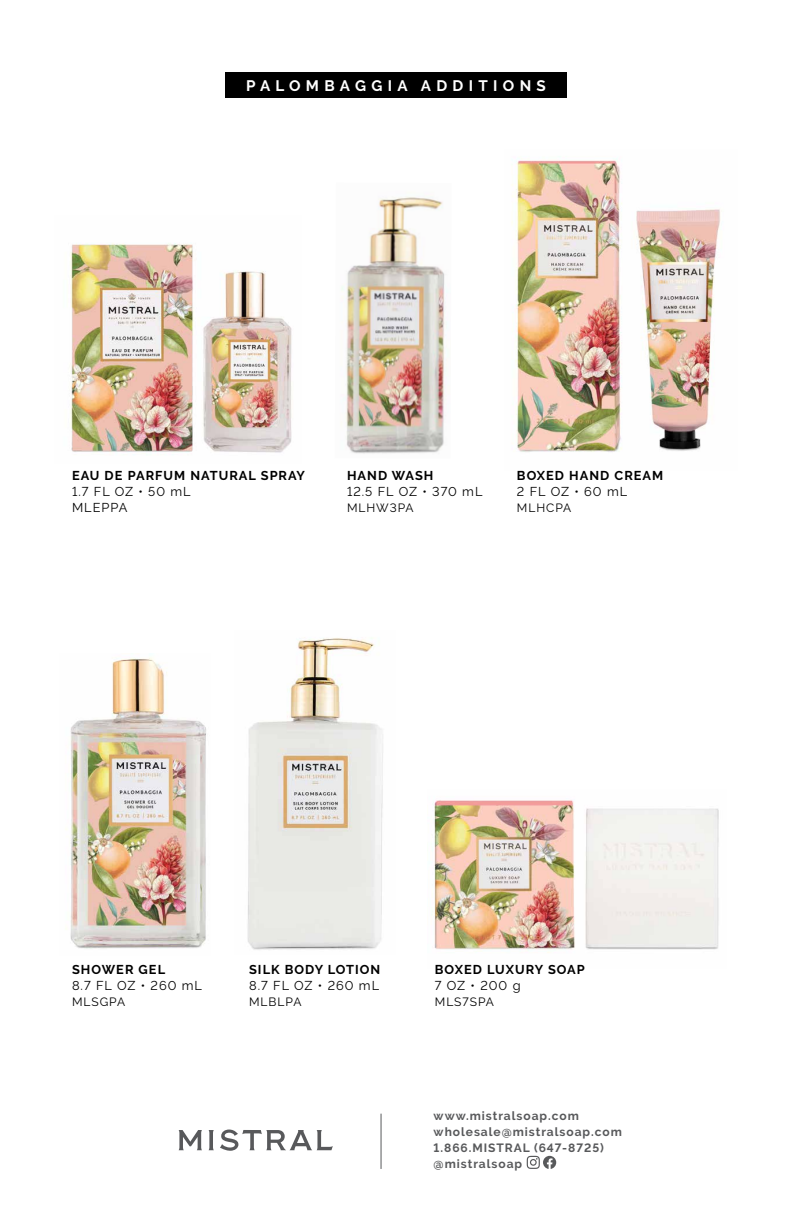
<style>
.page{position:relative;width:792px;height:1224px;background:#fff}
.page>*{position:absolute;margin:0;border:0;box-sizing:border-box;transform-origin:0 0}
.t1{font:700 15.2px "Raleway";letter-spacing:.35em;color:#fff}
.t2{font:700 12.8px "Raleway";letter-spacing:.08em;color:#000}
.t3{font:12.8px/16px "Raleway";letter-spacing:.08em;color:#000}
.t4{font:700 12px/16px "Raleway";letter-spacing:.08em;color:#58595b}
.t5{font:12px "Raleway";letter-spacing:.08em;color:#000}
</style>
<div class="page">
<div style="left:225px;top:72px;width:342px;height:26px;background:#000"></div>
<img style="left:70px;top:243px;width:222px;height:212px">
<img style="left:341px;top:197px;width:107px;height:257px">
<img style="left:66px;top:657px;width:140px;height:292px">
<img style="left:247px;top:637px;width:136px;height:313px">
<img style="left:512px;top:158px;width:209px;height:294px">
<img style="left:434px;top:800px;width:285px;height:153px">
<hr style="left:381px;top:1114px;width:1px;height:55px;background:#58595b">
<svg style="left:179px;top:1130px;width:23px;height:20px"></svg>
<svg style="left:209px;top:1130px;width:5px;height:20px"></svg>
<svg style="left:220px;top:1130px;width:113px;height:21px"></svg>
<svg style="left:527px;top:1156px;width:29px;height:13px"></svg>
<p class="t1" style="left:246px;top:77px;width:301px">PALOMBAGGIA ADDITIONS</p>
<p class="t2" style="left:72px;top:468px;width:235px">EAU DE PARFUM NATURAL SPRAY</p>
<p class="t3" style="left:72px;top:483px;width:120px">1.7 FL OZ • 50 mL<br>MLEPPA</p>
<p class="t2" style="left:347px;top:468px;width:88px">HAND WASH</p>
<p class="t3" style="left:347px;top:483px;width:137px">12.5 FL OZ • 370 mL</p>
<p class="t5" style="left:347px;top:501px;width:68px">MLHW3PA</p>
<p class="t2" style="left:517px;top:468px;width:148px">BOXED HAND CREAM</p>
<p class="t3" style="left:517px;top:483px;width:112px">2 FL OZ • 60 mL</p>
<p class="t5" style="left:517px;top:501px;width:56px">MLHCPA</p>
<p class="t2" style="left:72px;top:962px;width:95px">SHOWER GEL</p>
<p class="t3" style="left:72px;top:977px;width:132px">8.7 FL OZ • 260 mL</p>
<p class="t5" style="left:72px;top:995px;width:55px">MLSGPA</p>
<p class="t2" style="left:249px;top:962px;width:133px">SILK BODY LOTION</p>
<p class="t3" style="left:249px;top:977px;width:132px">8.7 FL OZ • 260 mL</p>
<p class="t5" style="left:249px;top:995px;width:54px">MLBLPA</p>
<p class="t2" style="left:435px;top:962px;width:152px">BOXED LUXURY SOAP</p>
<p class="t3" style="left:435px;top:977px;width:87px">7 OZ • 200 g</p>
<p class="t5" style="left:435px;top:995px;width:61px">MLS7SPA</p>
<p class="t4" style="left:434px;top:1108px;width:190px">www.mistralsoap.com wholesale@mistralsoap.com<br>1.866.MISTRAL (647-8725) @mistralsoap</p>
</div>
